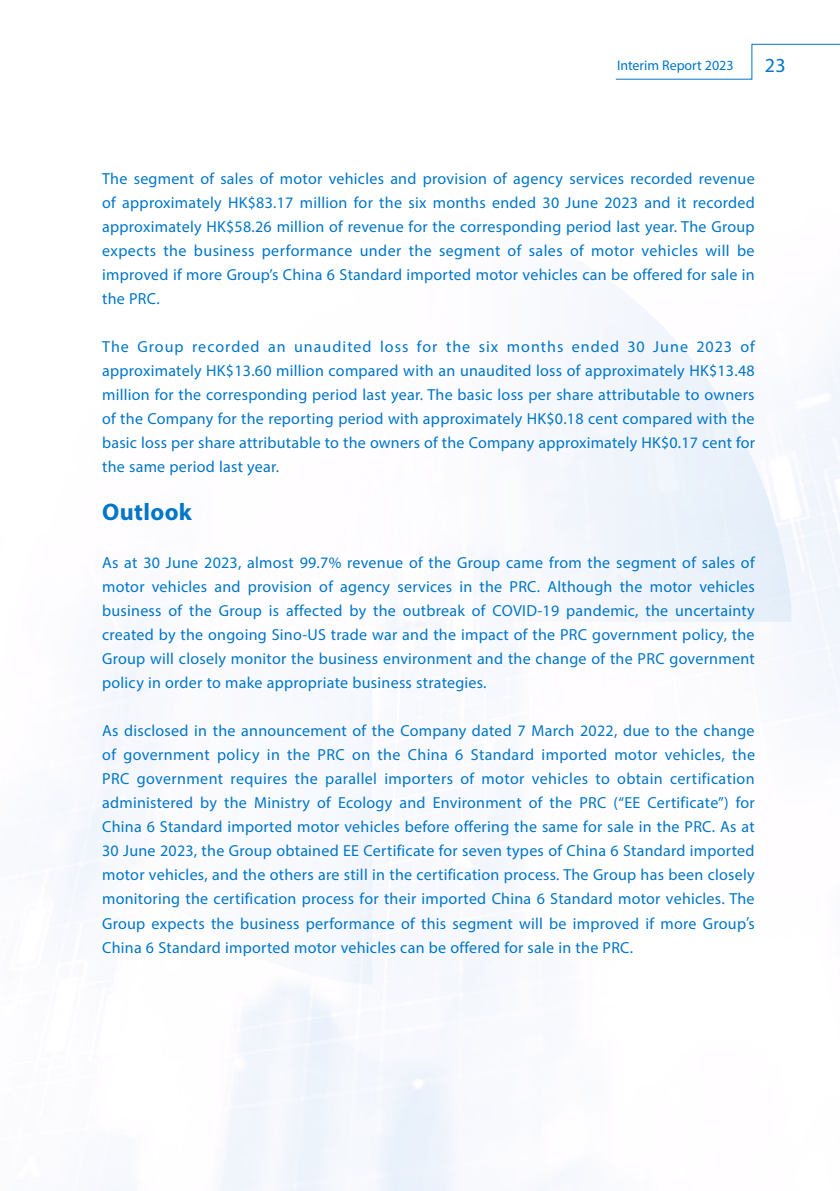
<style>
.page{position:relative;width:840px;height:1191px;background:#fff}
.page>*{position:absolute;margin:0;border:0;box-sizing:border-box;transform-origin:0 0}
.Heading_1{font:700 24px "Myriad Pro";letter-spacing:.015em;color:#0076c8}
.t1{font:20px "Myriad Pro";color:#0076c8}
.Body_Text{font:16px/24px "Myriad Pro";letter-spacing:.015em;color:#0076c8;text-align:justify}
.t2{font:14px "Myriad Pro";letter-spacing:-.005em;color:#0076c8}
</style>
<div class="page">
<div style="left:411px;top:206px;width:379px;height:416px;background:linear-gradient(to right,#fcfbfe,#f1f6fc)"></div>
<div style="left:48px;top:661px;width:324px;height:323px;background:#f8f9fd"></div>
<svg style="left:615px;top:43px;width:224px;height:37px"></svg>
<p class="t2" style="left:616px;top:57px;width:118px">Interim Report 2023</p>
<p class="t1" style="left:764px;top:53px;width:22px">23</p>
<p class="Body_Text" style="left:102px;top:167px;width:653px">The segment of sales of motor vehicles and provision of agency services recorded revenue of approximately HK$83.17 million for the six months ended 30 June 2023 and it recorded approximately HK$58.26 million of revenue for the corresponding period last year. The Group expects the business performance under the segment of sales of motor vehicles will be improved if more Group’s China 6 Standard imported motor vehicles can be offered for sale in the PRC.</p>
<p class="Body_Text" style="left:102px;top:335px;width:654px">The Group recorded an unaudited loss for the six months ended 30 June 2023 of approximately HK$13.60 million compared with an unaudited loss of approximately HK$13.48 million for the corresponding period last year. The basic loss per share attributable to owners of the Company for the reporting period with approximately HK$0.18 cent compared with the basic loss per share attributable to the owners of the Company approximately HK$0.17 cent for the same period last year.</p>
<p class="Heading_1" style="left:102px;top:496px;width:91px">Outlook</p>
<p class="Body_Text" style="left:102px;top:551px;width:653px">As at 30 June 2023, almost 99.7% revenue of the Group came from the segment of sales of motor vehicles and provision of agency services in the PRC. Although the motor vehicles business of the Group is affected by the outbreak of COVID-19 pandemic, the uncertainty created by the ongoing Sino-US trade war and the impact of the PRC government policy, the Group will closely monitor the business environment and the change of the PRC government policy in order to make appropriate business strategies.</p>
<p class="Body_Text" style="left:102px;top:719px;width:654px">As disclosed in the announcement of the Company dated 7 March 2022, due to the change of government policy in the PRC on the China 6 Standard imported motor vehicles, the PRC government requires the parallel importers of motor vehicles to obtain certification administered by the Ministry of Ecology and Environment of the PRC (“EE Certificate”) for China 6 Standard imported motor vehicles before offering the same for sale in the PRC. As at 30 June 2023, the Group obtained EE Certificate for seven types of China 6 Standard imported motor vehicles, and the others are still in the certification process. The Group has been closely monitoring the certification process for their imported China 6 Standard motor vehicles. The Group expects the business performance of this segment will be improved if more Group’s China 6 Standard imported motor vehicles can be offered for sale in the PRC.</p>
</div>
